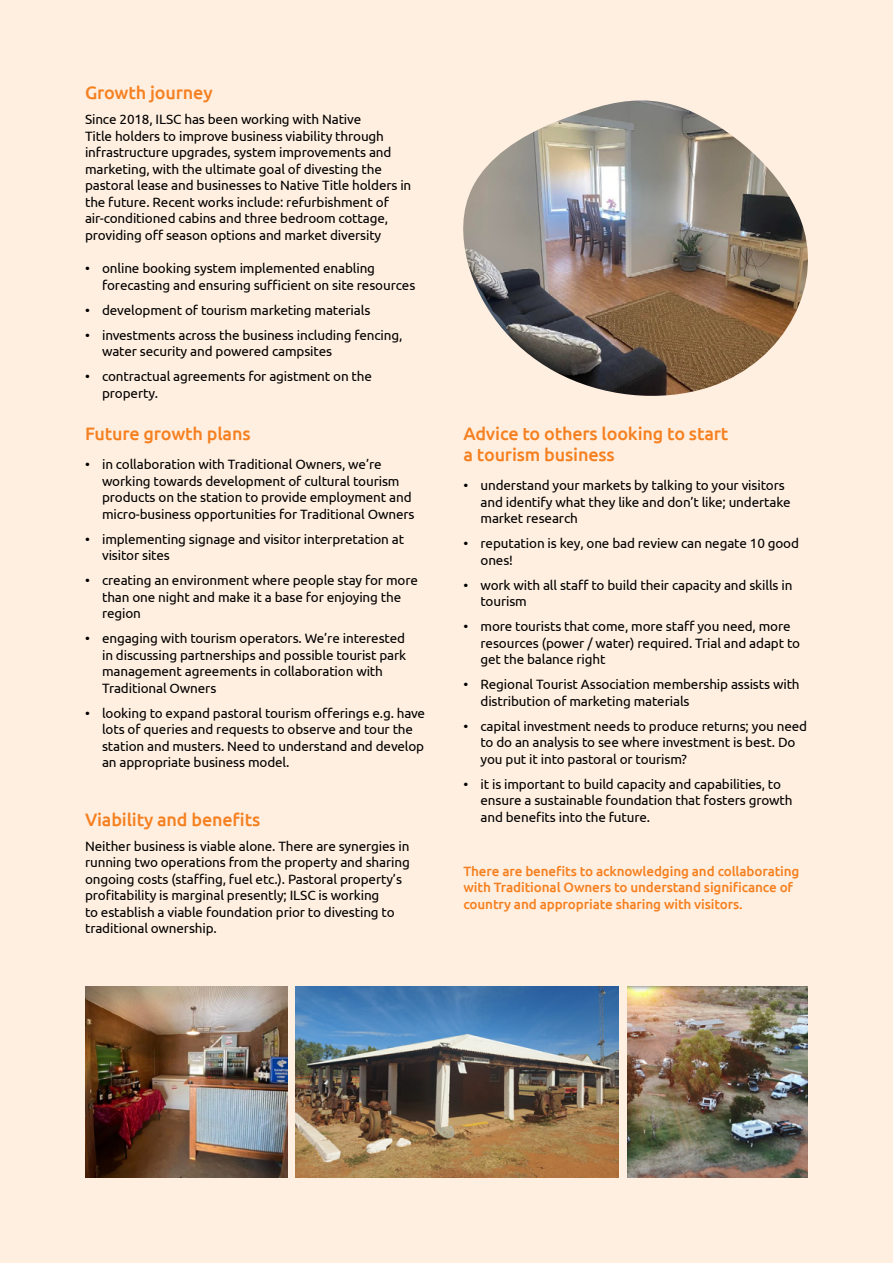
<style>
.page{position:relative;width:893px;height:1263px;background:#ffefe0}
.page>*{position:absolute;margin:0;border:0;box-sizing:border-box;transform-origin:0 0}
.Subhead{font:500 18px/21px "Ubuntu";letter-spacing:-.01em;color:#f58020}
.Body_Bullets_for_tex{font:13.5px/16.5px "Ubuntu";letter-spacing:-.01em;color:#000}
.Body_Copy{font:13.5px/16.5px "Ubuntu";letter-spacing:-.01em;color:#000}
.Subhead_2{font:500 13.5px/16.5px "Ubuntu";letter-spacing:-.01em;color:#f58020}
</style>
<div class="page">
<img style="left:463px;top:100px;width:345px;height:296px">
<img style="left:627px;top:986px;width:181px;height:192px">
<img style="left:296px;top:986px;width:323px;height:192px">
<img style="left:85px;top:986px;width:202px;height:192px">
<p class="Subhead" style="left:85px;top:81px;width:129px">Growth journey</p>
<p class="Body_Copy" style="left:85px;top:111px;width:328px">Since 2018, ILSC has been working with Native<br>Title holders to improve business viability through infrastructure upgrades, system improvements and marketing, with the ultimate goal of divesting the pastoral lease and businesses to Native Title holders in the future. Recent works include: refurbishment of air-conditioned cabins and three bedroom cottage, providing off season options and market diversity</p>
<p class="Body_Bullets_for_tex" style="left:102px;top:260px;width:315px;text-indent:-17px">• online booking system implemented enabling forecasting and ensuring sufficient on site resources</p>
<p class="Body_Bullets_for_tex" style="left:85px;top:301px;width:287px">• development of tourism marketing materials</p>
<p class="Body_Bullets_for_tex" style="left:102px;top:326px;width:302px;text-indent:-17px">• investments across the business including fencing, water security and powered campsites</p>
<p class="Body_Bullets_for_tex" style="left:102px;top:368px;width:271px;text-indent:-17px">• contractual agreements for agistment on the property.</p>
<p class="Subhead" style="left:85px;top:422px;width:167px">Future growth plans</p>
<p class="Body_Bullets_for_tex" style="left:102px;top:456px;width:314px;text-indent:-17px">• in collaboration with Traditional Owners, we’re working towards development of cultural tourism products on the station to provide employment and micro-business opportunities for Traditional Owners</p>
<p class="Body_Bullets_for_tex" style="left:102px;top:530px;width:304px;text-indent:-17px">• implementing signage and visitor interpretation at visitor sites</p>
<p class="Body_Bullets_for_tex" style="left:102px;top:572px;width:317px;text-indent:-17px">• creating an environment where people stay for more than one night and make it a base for enjoying the region</p>
<p class="Body_Bullets_for_tex" style="left:102px;top:630px;width:306px;text-indent:-17px">• engaging with tourism operators. We’re interested in discussing partnerships and possible tourist park management agreements in collaboration with Traditional Owners</p>
<p class="Body_Bullets_for_tex" style="left:102px;top:704px;width:325px;text-indent:-17px">• looking to expand pastoral tourism offerings e.g. have lots of queries and requests to observe and tour the station and musters. Need to understand and develop an appropriate business model.</p>
<p class="Subhead" style="left:85px;top:808px;width:177px">Viability and benefits</p>
<p class="Body_Copy" style="left:85px;top:837px;width:326px">Neither business is viable alone. There are synergies in running two operations from the property and sharing ongoing costs (staffing, fuel etc.). Pastoral property’s profitability is marginal presently; ILSC is working<br>to establish a viable foundation prior to divesting to traditional ownership.</p>
<p class="Subhead" style="left:463px;top:422px;width:266px">Advice to others looking to start a tourism business</p>
<p class="Body_Bullets_for_tex" style="left:480px;top:477px;width:312px;text-indent:-17px">• understand your markets by talking to your visitors and identify what they like and don’t like; undertake market research</p>
<p class="Body_Bullets_for_tex" style="left:480px;top:535px;width:320px;text-indent:-17px">• reputation is key, one bad review can negate 10 good ones!</p>
<p class="Body_Bullets_for_tex" style="left:480px;top:576px;width:313px;text-indent:-17px">• work with all staff to build their capacity and skills in tourism</p>
<p class="Body_Bullets_for_tex" style="left:480px;top:618px;width:321px;text-indent:-17px">• more tourists that come, more staff you need, more resources (power / water) required. Trial and adapt to get the balance right</p>
<p class="Body_Bullets_for_tex" style="left:480px;top:676px;width:321px;text-indent:-17px">• Regional Tourist Association membership assists with distribution of marketing materials</p>
<p class="Body_Bullets_for_tex" style="left:480px;top:717px;width:328px;text-indent:-17px">• capital investment needs to produce returns; you need to do an analysis to see where investment is best. Do you put it into pastoral or tourism?</p>
<p class="Body_Bullets_for_tex" style="left:480px;top:775px;width:314px;text-indent:-17px">• it is important to build capacity and capabilities, to ensure a sustainable foundation that fosters growth and benefits into the future.</p>
<p class="Subhead_2" style="left:463px;top:862px;width:337px">There are benefits to acknowledging and collaborating with Traditional Owners to understand significance of country and appropriate sharing with visitors.</p>
</div>
